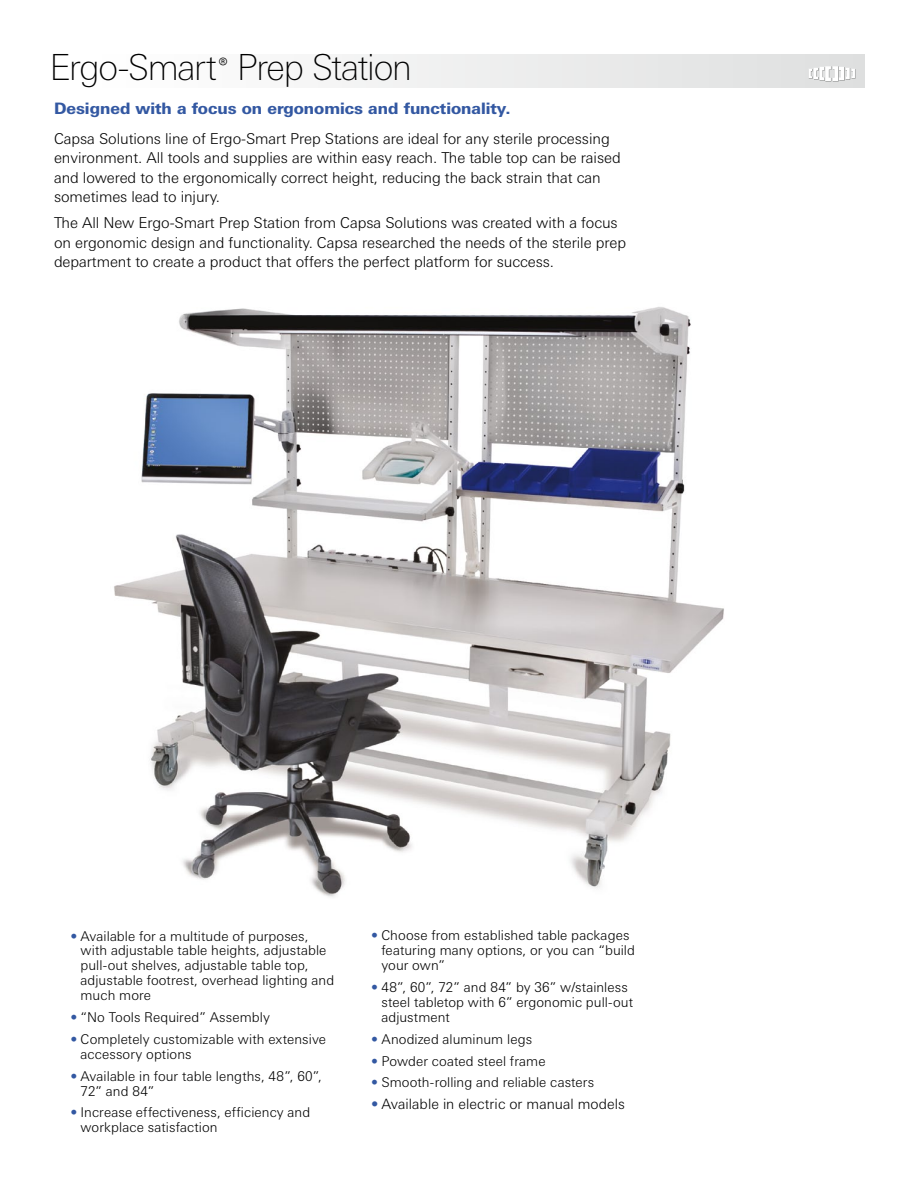
<style>
.page{position:relative;width:918px;height:1188px;background:#fff}
.page>*{position:absolute;margin:0;border:0;box-sizing:border-box;transform-origin:0 0}
.t1{font:100 36px "Linotype Univers Basic";letter-spacing:-.035em;color:#000}
.t2{font:800 15.75px "Linotype Univers Basic";color:#3358a2}
.t3{font:300 15px/19.5px "Linotype Univers Basic";letter-spacing:-.005em;color:#000}
.t4{font:300 14.25px "Linotype Univers Basic";letter-spacing:.005em;color:#000}
.t5{font:300 13.5px/15px "Linotype Univers Basic";letter-spacing:.005em;color:#000}
.s1{color:#3358a2}
</style>
<div class="page">
<div style="left:98px;top:54px;width:767px;height:34px;background:linear-gradient(to right,#fff,#dedfdf)"></div>
<svg style="left:808px;top:66px;width:47px;height:15px"></svg>
<img style="left:114px;top:307px;width:610px;height:590px">
<h1 class="t1" style="left:50px;top:47px;width:364px">Ergo-Smart<sup>®</sup> Prep Station</h1>
<p class="t2" style="left:54px;top:98px;width:458px">Designed with a focus on ergonomics and functionality.</p>
<p class="t3" style="left:54px;top:128px;width:568px">Capsa Solutions line of Ergo-Smart Prep Stations are ideal for any sterile processing environment. All tools and supplies are within easy reach. The table top can be raised and lowered to the ergonomically correct height, reducing the back strain that can sometimes lead to injury.</p>
<p class="t3" style="left:54px;top:213px;width:574px">The All New Ergo-Smart Prep Station from Capsa Solutions was created with a focus on ergonomic design and functionality. Capsa researched the needs of the sterile prep department to create a product that offers the perfect platform for success.</p>
<p class="t5" style="left:81px;top:928px;width:255px;text-indent:-10px"><span class="s1">•</span> Available for a multitude of purposes, with adjustable table heights, adjustable pull-out shelves, adjustable table top, adjustable footrest, overhead lighting and much more</p>
<p class="t5" style="left:70px;top:1010px;width:201px"><span class="s1">•</span> “No Tools Required” Assembly</p>
<p class="t5" style="left:81px;top:1032px;width:247px;text-indent:-10px"><span class="s1">•</span> Completely customizable with extensive accessory options</p>
<p class="t5" style="left:81px;top:1068px;width:243px;text-indent:-10px"><span class="s1">•</span> Available in four table lengths, 48”, 60”,<br>72” and 84”</p>
<p class="t5" style="left:81px;top:1105px;width:231px;text-indent:-10px"><span class="s1">•</span> Increase effectiveness, efficiency and workplace satisfaction</p>
<p class="t5" style="left:381px;top:928px;width:255px;text-indent:-10px"><span class="s1">•</span> Choose from established table packages featuring many options, or you can “build your own”</p>
<p class="t5" style="left:381px;top:980px;width:253px;text-indent:-10px"><span class="s1">•</span> 48”, 60”, 72” and 84” by 36” w/stainless steel tabletop with 6” ergonomic pull-out adjustment</p>
<p class="t5" style="left:371px;top:1032px;width:163px"><span class="s1">•</span> Anodized aluminum legs</p>
<p class="t5" style="left:371px;top:1053px;width:176px"><span class="s1">•</span> Powder coated steel frame</p>
<p class="t5" style="left:371px;top:1075px;width:225px"><span class="s1">•</span> Smooth-rolling and reliable casters</p>
<p class="t4" style="left:371px;top:1096px;width:255px"><span class="s1">•</span> Available in electric or manual models</p>
</div>
